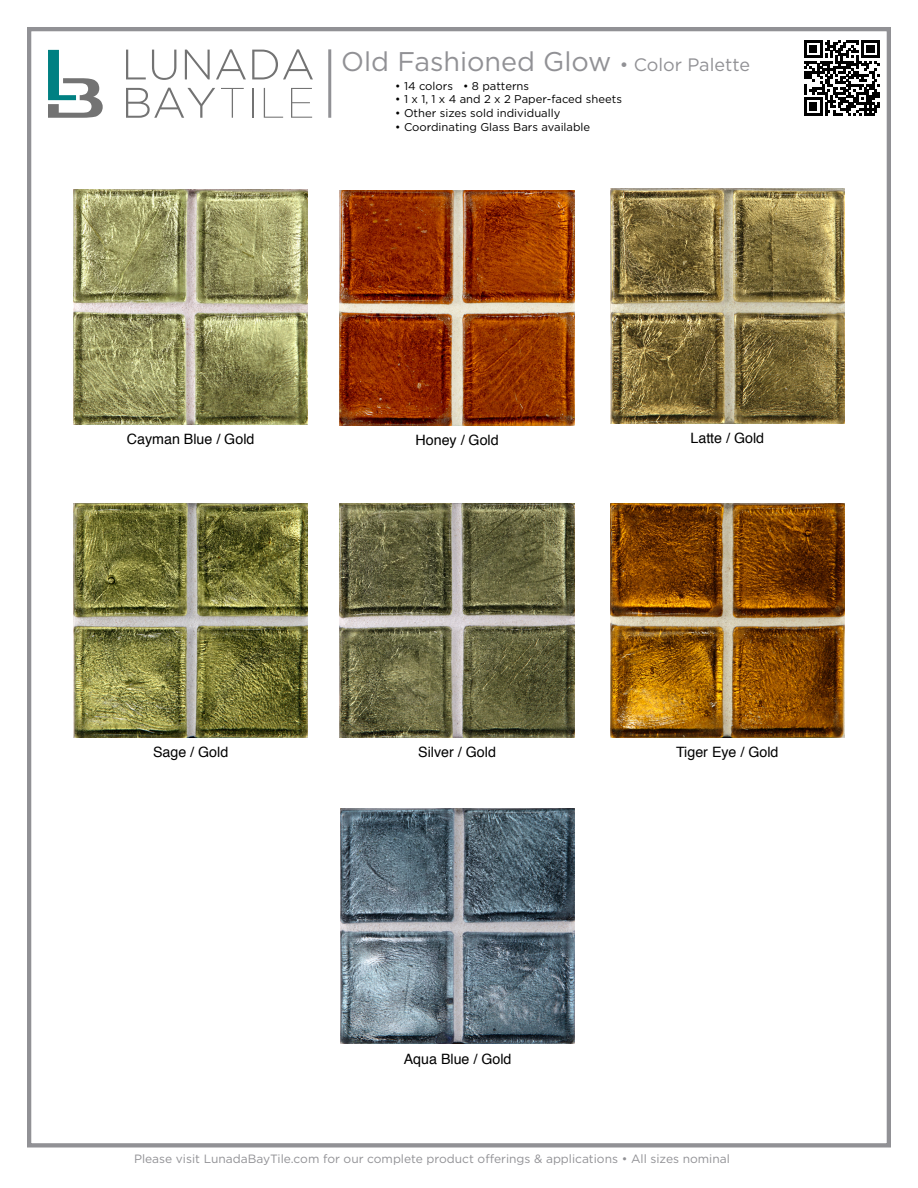
<style>
.page{position:relative;width:918px;height:1188px;background:#fff}
.page>*{position:absolute;margin:0;border:0;box-sizing:border-box;transform-origin:0 0}
.t1{font:27px "Gotham";color:#919195}
.t2{font:14.25px "Helvetica";color:#000}
.t3{font:12px "Gotham";color:#919195}
.t4{font:11.25px "Gotham";color:#000}
.s1{font-size:18px}
</style>
<div class="page">
<div style="left:27px;top:27px;width:864px;height:1120px;border:4px solid #919195"></div>
<svg style="left:126px;top:50px;width:20px;height:29px"></svg>
<svg style="left:152px;top:50px;width:24px;height:30px"></svg>
<svg style="left:185px;top:50px;width:25px;height:29px"></svg>
<svg style="left:216px;top:49px;width:30px;height:30px"></svg>
<svg style="left:252px;top:49px;width:61px;height:30px"></svg>
<svg style="left:126px;top:88px;width:89px;height:30px"></svg>
<svg style="left:221px;top:88px;width:23px;height:30px"></svg>
<hr style="left:252px;top:88px;width:1px;height:30px;background:#737373">
<svg style="left:264px;top:88px;width:19px;height:30px"></svg>
<svg style="left:291px;top:88px;width:21px;height:30px"></svg>
<svg style="left:48px;top:50px;width:55px;height:68px"></svg>
<hr style="left:328px;top:49px;width:3px;height:69px;background:#919195">
<img style="left:340px;top:809px;width:235px;height:235px">
<img style="left:73px;top:190px;width:235px;height:234px">
<img style="left:340px;top:191px;width:234px;height:234px">
<img style="left:340px;top:503px;width:234px;height:235px">
<img style="left:610px;top:189px;width:235px;height:235px">
<img style="left:610px;top:503px;width:235px;height:235px">
<img style="left:73px;top:503px;width:235px;height:235px">
<svg style="left:804px;top:40px;width:76px;height:76px"></svg>
<h1 class="t1" style="left:341px;top:44px;width:410px">Old Fashioned Glow <span class="s1">• Color Palette</span></h1>
<p class="t4" style="left:395px;top:79px;width:135px">• 14 colors • 8 patterns</p>
<p class="t4" style="left:395px;top:92px;width:228px">• 1 x 1, 1 x 4 and 2 x 2 Paper-faced sheets</p>
<p class="t4" style="left:395px;top:106px;width:167px">• Other sizes sold individually</p>
<p class="t4" style="left:395px;top:119px;width:196px">• Coordinating Glass Bars available</p>
<p class="t2" style="left:127px;top:428px;width:129px">Cayman Blue / Gold</p>
<p class="t2" style="left:416px;top:429px;width:85px">Honey / Gold</p>
<p class="t2" style="left:691px;top:427px;width:75px">Latte / Gold</p>
<p class="t2" style="left:153px;top:741px;width:77px">Sage / Gold</p>
<p class="t2" style="left:418px;top:741px;width:79px">Silver / Gold</p>
<p class="t2" style="left:676px;top:741px;width:104px">Tiger Eye / Gold</p>
<p class="t2" style="left:404px;top:1048px;width:109px">Aqua Blue / Gold</p>
<p class="t3" style="left:134px;top:1151px;width:597px">Please visit LunadaBayTile.com for our complete product offerings &amp; applications • All sizes nominal</p>
</div>
